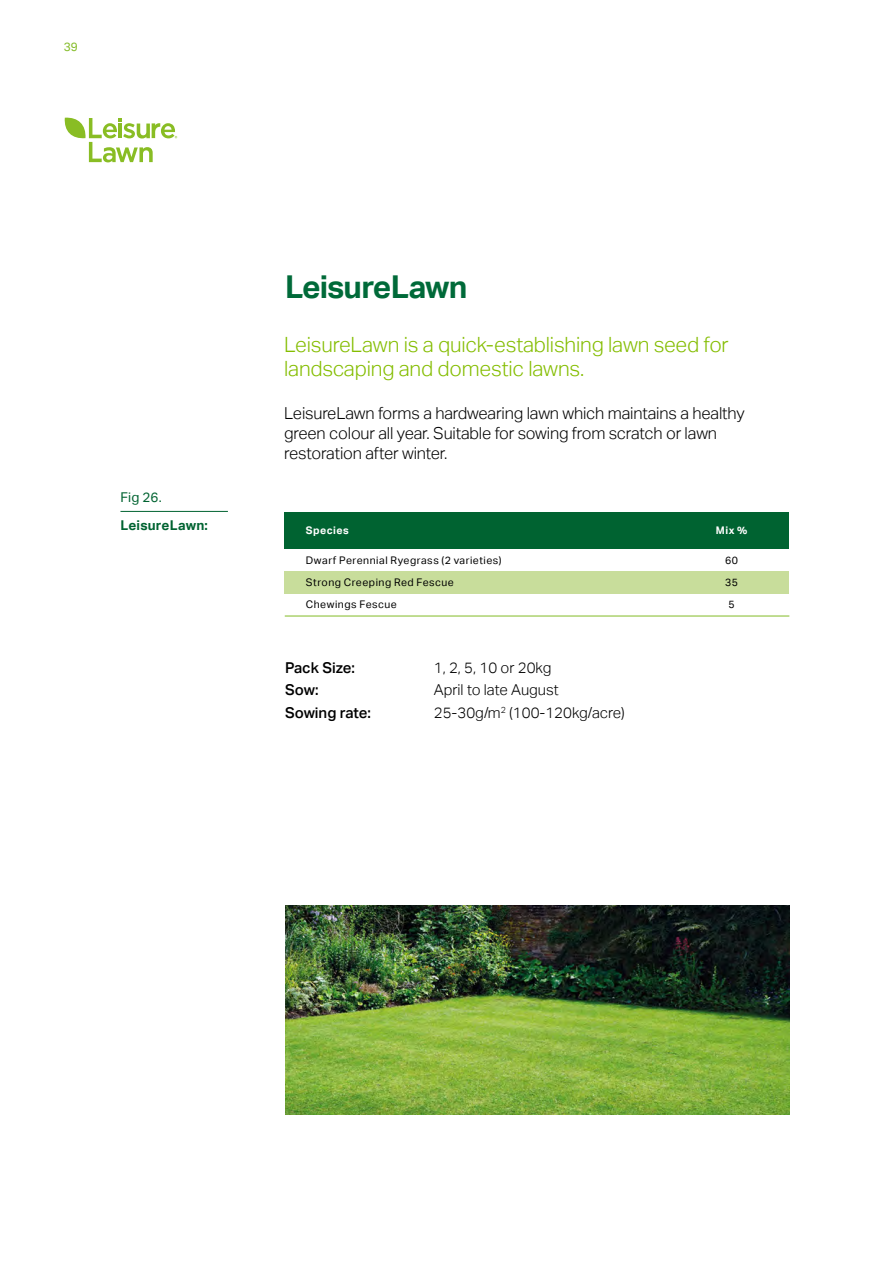
<style>
.page{position:relative;width:893px;height:1263px;background:#fff}
.page>*{position:absolute;margin:0;border:0;box-sizing:border-box;transform-origin:0 0}
.t1{font:700 31.5px "Aktiv Grotesk";letter-spacing:-.025em;color:#006a39}
.t2{font:300 21px/24px "Aktiv Grotesk";letter-spacing:-.01em;color:#84bd00}
.t3{font:300 16.5px/19.8px "Aktiv Grotesk";letter-spacing:-.01em;color:#000}
.t4{font:300 15px "Aktiv Grotesk";color:#000}
.t5{font:500 15px "Aktiv Grotesk";color:#000}
.t6{font:700 13.5px "Aktiv Grotesk";letter-spacing:.015em;color:#006331}
.t7{font:13.5px "Aktiv Grotesk";color:#006331}
.t8{font:12px "Aktiv Grotesk";color:#83bb26}
.t9{font:10.5px "Aktiv Grotesk";letter-spacing:.045em;color:#000}
.t10{font:700 10.5px "Aktiv Grotesk";letter-spacing:.045em;color:#fff}
</style>
<div class="page">
<img style="left:285px;top:906px;width:504px;height:208px">
<svg style="left:64px;top:117px;width:113px;height:45px"></svg>
<div style="left:285px;top:571px;width:504px;height:22px;background:#c8dd9b"></div>
<div style="left:285px;top:513px;width:504px;height:36px;background:#006331"></div>
<hr style="left:285px;top:616px;width:504px;height:1px;background:#83bb26">
<hr style="left:120px;top:511px;width:108px;height:1px;background:#006331">
<p class="t8" style="left:64px;top:40px;width:16px">39</p>
<p class="t7" style="left:120px;top:489px;width:43px">Fig 26.</p>
<p class="t6" style="left:120px;top:518px;width:89px">LeisureLawn:</p>
<h1 class="t1" style="left:285px;top:268px;width:184px">LeisureLawn</h1>
<p class="t2" style="left:284px;top:332px;width:446px">LeisureLawn is a quick-establishing lawn seed for landscaping and domestic lawns.</p>
<p class="t3" style="left:284px;top:404px;width:462px">LeisureLawn forms a hardwearing lawn which maintains a healthy green colour all year. Suitable for sowing from scratch or lawn restoration after winter.</p>
<p class="t10" style="left:306px;top:525px;width:44px">Species</p>
<p class="t10" style="left:716px;top:525px;width:33px">Mix %</p>
<p class="t9" style="left:306px;top:554px;width:197px">Dwarf Perennial Ryegrass (2 varieties)</p>
<p class="t9" style="left:725px;top:554px;width:14px">60</p>
<p class="t9" style="left:306px;top:576px;width:150px">Strong Creeping Red Fescue</p>
<p class="t9" style="left:725px;top:576px;width:14px">35</p>
<p class="t9" style="left:306px;top:598px;width:92px">Chewings Fescue</p>
<p class="t9" style="left:729px;top:598px;width:8px">5</p>
<p class="t5" style="left:285px;top:659px;width:71px">Pack Size:</p>
<p class="t4" style="left:434px;top:659px;width:119px">1, 2, 5, 10 or 20kg</p>
<p class="t5" style="left:285px;top:681px;width:35px">Sow:</p>
<p class="t4" style="left:434px;top:681px;width:126px">April to late August</p>
<p class="t5" style="left:285px;top:703px;width:88px">Sowing rate:</p>
<p class="t4" style="left:434px;top:704px;width:192px">25-30g/m<sup>2</sup> (100-120kg/acre)</p>
</div>
